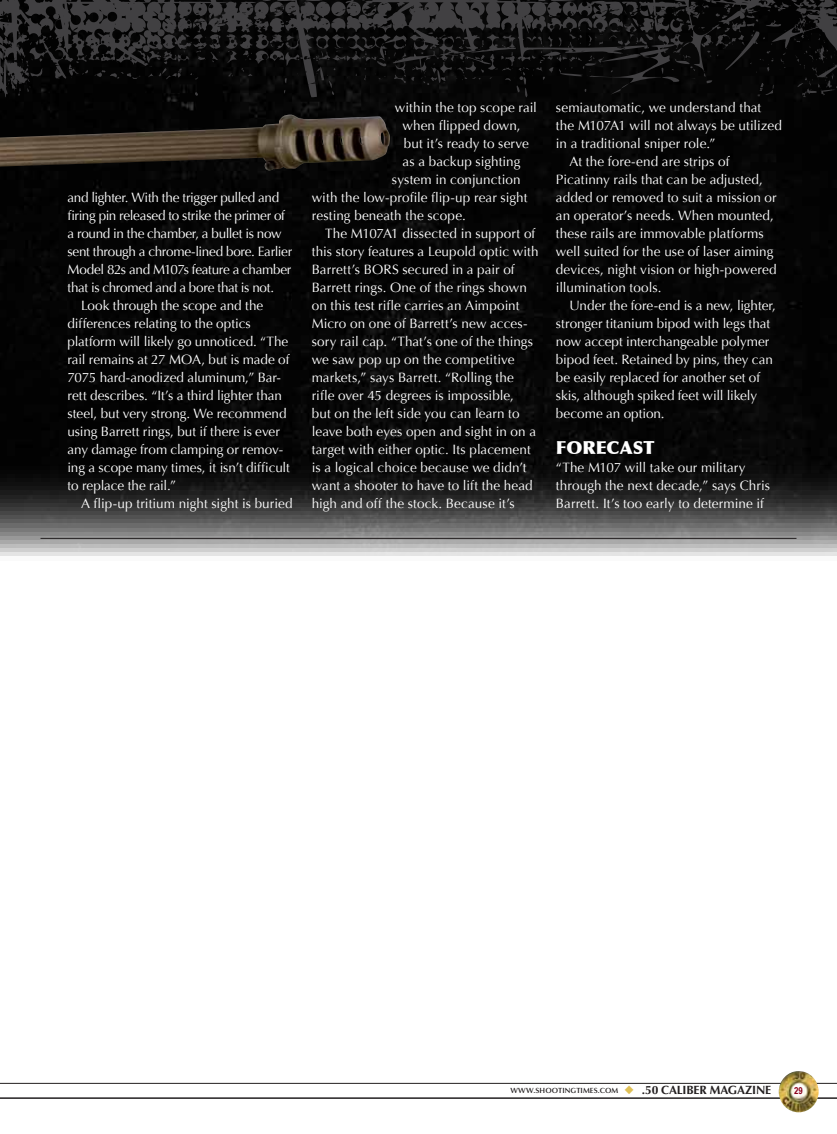
<style>
.page{position:relative;width:837px;height:1134px;background:#fff}
.page>*{position:absolute;margin:0;border:0;box-sizing:border-box;transform-origin:0 0}
.t1{font:900 18px "Optima";color:#fff}
.t2{font:13.5px/18px "Optima";color:#fff}
.t3{font:13.5px "Optima";letter-spacing:-.02em;color:#fff}
.t4{font:13.5px "Optima";letter-spacing:-.025em;color:#fff}
.t5{font:700 9.75px "Arial Narrow";color:#8b0018}
.t6{font:600 7.5px "Optima LT Std";letter-spacing:.01em;color:#231f20}
.s1{color:#dfc056}
.s2{font-weight:700;font-size:12px}
</style>
<div class="page">
<img style="left:0;top:99px;width:837px;height:457px">
<svg style="left:0;top:0;width:837px;height:99px;background:#171717"></svg>
<img style="left:0;top:115px;width:390px;height:56px">
<hr style="left:40px;top:538px;width:756px;height:1px;background:#231f20">
<hr style="left:0;top:1083px;width:837px;height:1px;background:#231f20">
<hr style="left:0;top:1097px;width:837px;height:2px;background:#231f20">
<img style="left:779px;top:1071px;width:40px;height:41px">
<p class="t4" style="left:68px;top:189px;width:213px">and lighter. With the trigger pulled and</p>
<p class="t3" style="left:68px;top:207px;width:219px">firing pin released to strike the primer of</p>
<p class="t3" style="left:68px;top:225px;width:216px">a round in the chamber, a bullet is now</p>
<p class="t3" style="left:68px;top:243px;width:226px">sent through a chrome-lined bore. Earlier</p>
<p class="t4" style="left:68px;top:261px;width:225px">Model 82s and M107s feature a chamber</p>
<p class="t3" style="left:68px;top:279px;width:208px">that is chromed and a bore that is not.</p>
<p class="t2" style="left:81px;top:296px;width:184px">Look through the scope and the</p>
<p class="t2" style="left:68px;top:314px;width:185px">differences relating to the optics</p>
<p class="t2" style="left:68px;top:332px;width:222px">platform will likely go unnoticed. “The</p>
<p class="t2" style="left:68px;top:351px;width:224px">rail remains at 27 MOA, but is made of</p>
<p class="t2" style="left:68px;top:369px;width:215px">7075 hard-anodized aluminum,” Bar-</p>
<p class="t2" style="left:68px;top:387px;width:216px">rett describes. “It’s a third lighter than</p>
<p class="t2" style="left:68px;top:405px;width:221px">steel, but very strong. We recommend</p>
<p class="t2" style="left:68px;top:423px;width:214px">using Barrett rings, but if there is ever</p>
<p class="t2" style="left:68px;top:441px;width:217px">any damage from clamping or remov-</p>
<p class="t2" style="left:68px;top:459px;width:224px">ing a scope many times, it isn’t difficult</p>
<p class="t2" style="left:68px;top:477px;width:110px">to replace the rail.”</p>
<p class="t2" style="left:81px;top:495px;width:213px">A flip-up tritium night sight is buried</p>
<p class="t2" style="left:395px;top:99px;width:144px">within the top scope rail</p>
<p class="t2" style="left:402px;top:117px;width:120px">when flipped down,</p>
<p class="t2" style="left:404px;top:135px;width:127px">but it’s ready to serve</p>
<p class="t2" style="left:402px;top:153px;width:120px">as a backup sighting</p>
<p class="t2" style="left:392px;top:171px;width:130px">system in conjunction</p>
<p class="t2" style="left:312px;top:189px;width:217px">with the low-profile flip-up rear sight</p>
<p class="t2" style="left:312px;top:207px;width:156px">resting beneath the scope.</p>
<p class="t2" style="left:325px;top:225px;width:212px">The M107A1 dissected in support of</p>
<p class="t2" style="left:312px;top:243px;width:228px">this story features a Leupold optic with</p>
<p class="t2" style="left:312px;top:261px;width:204px">Barrett’s BORS secured in a pair of</p>
<p class="t2" style="left:312px;top:279px;width:217px">Barrett rings. One of the rings shown</p>
<p class="t2" style="left:312px;top:297px;width:209px">on this test rifle carries an Aimpoint</p>
<p class="t2" style="left:312px;top:315px;width:217px">Micro on one of Barrett’s new acces-</p>
<p class="t2" style="left:312px;top:333px;width:223px">sory rail cap. “That’s one of the things</p>
<p class="t2" style="left:312px;top:351px;width:204px">we saw pop up on the competitive</p>
<p class="t2" style="left:312px;top:369px;width:204px">markets,” says Barrett. “Rolling the</p>
<p class="t2" style="left:312px;top:387px;width:204px">rifle over 45 degrees is impossible,</p>
<p class="t2" style="left:312px;top:405px;width:209px">but on the left side you can learn to</p>
<p class="t2" style="left:312px;top:423px;width:226px">leave both eyes open and sight in on a</p>
<p class="t2" style="left:312px;top:441px;width:221px">target with either optic. Its placement</p>
<p class="t2" style="left:312px;top:459px;width:216px">is a logical choice because we didn’t</p>
<p class="t2" style="left:312px;top:477px;width:223px">want a shooter to have to lift the head</p>
<p class="t2" style="left:312px;top:495px;width:205px">high and off the stock. Because it’s</p>
<p class="t2" style="left:556px;top:99px;width:207px">semiautomatic, we understand that</p>
<p class="t2" style="left:556px;top:117px;width:228px">the M107A1 will not always be utilized</p>
<p class="t2" style="left:556px;top:135px;width:161px">in a traditional sniper role.”</p>
<p class="t2" style="left:569px;top:153px;width:162px">At the fore-end are strips of</p>
<p class="t2" style="left:556px;top:171px;width:208px">Picatinny rails that can be adjusted,</p>
<p class="t2" style="left:556px;top:189px;width:222px">added or removed to suit a mission or</p>
<p class="t2" style="left:556px;top:207px;width:219px">an operator’s needs. When mounted,</p>
<p class="t2" style="left:556px;top:225px;width:209px">these rails are immovable platforms</p>
<p class="t2" style="left:556px;top:243px;width:219px">well suited for the use of laser aiming</p>
<p class="t2" style="left:556px;top:261px;width:222px">devices, night vision or high-powered</p>
<p class="t2" style="left:556px;top:279px;width:107px">illumination tools.</p>
<p class="t2" style="left:569px;top:297px;width:208px">Under the fore-end is a new, lighter,</p>
<p class="t2" style="left:556px;top:315px;width:216px">stronger titanium bipod with legs that</p>
<p class="t2" style="left:556px;top:333px;width:215px">now accept interchangeable polymer</p>
<p class="t2" style="left:556px;top:351px;width:218px">bipod feet. Retained by pins, they can</p>
<p class="t2" style="left:556px;top:369px;width:206px">be easily replaced for another set of</p>
<p class="t2" style="left:556px;top:387px;width:203px">skis, although spiked feet will likely</p>
<p class="t2" style="left:556px;top:405px;width:110px">become an option.</p>
<p class="t1" style="left:556px;top:437px;width:100px">FORECAST</p>
<p class="t2" style="left:556px;top:458px;width:216px">“The M107 will take our military through the next decade,” says Chris<br>Barrett. It’s too early to determine if</p>
<p class="t6" style="left:510px;top:1086px;width:262px">WWW.SHOOTINGTIMES.COM <span class="s1">◆</span> <span class="s2">.50 CALIBER MAGAZINE</span></p>
<p class="t5" style="left:794px;top:1083px;width:10px">29</p>
</div>
